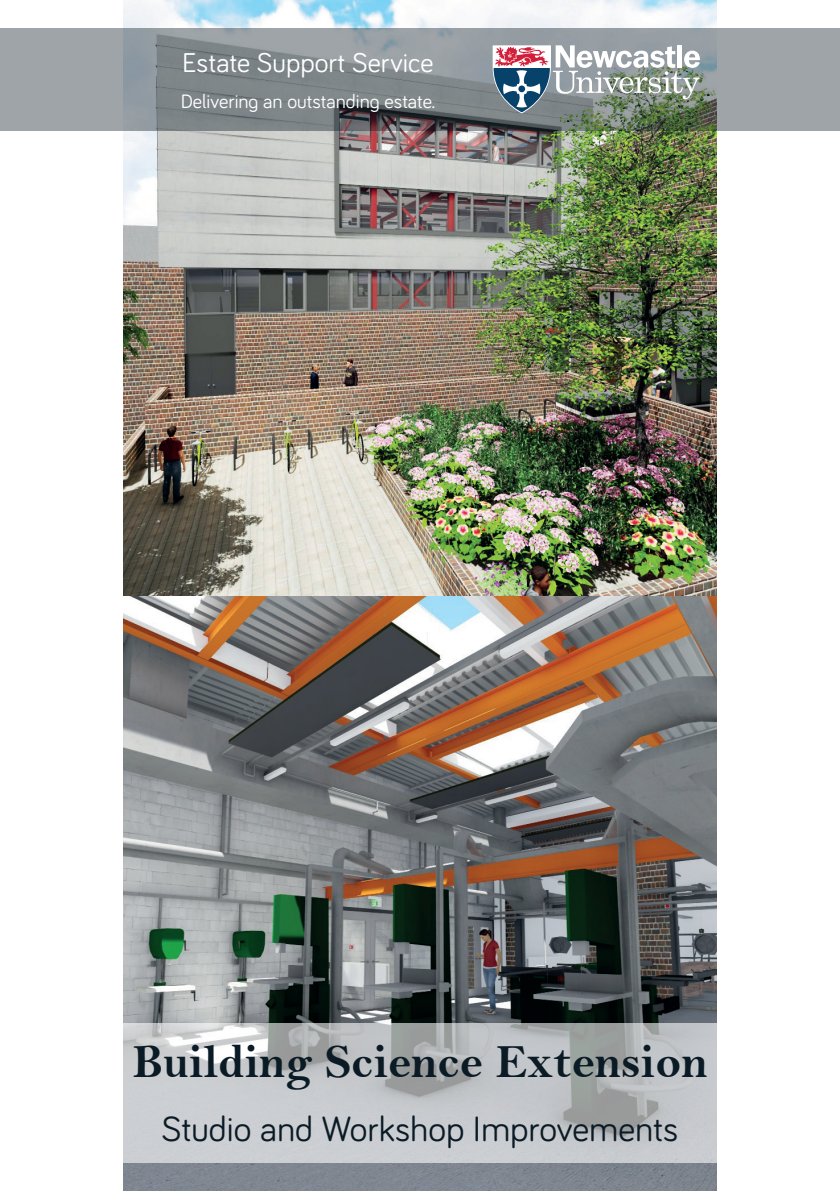
<style>
.page{position:relative;width:840px;height:1191px;background:#fff}
.page>*{position:absolute;margin:0;border:0;box-sizing:border-box;transform-origin:0 0}
.t1{font:48px "Bell MT Bold";color:#0b1b25}
.t2{font:36px "Bariol";color:#0b1b25}
.t3{font:28px "Bariol";color:#fff}
.t4{font:20px "Bariol";color:#fff}
</style>
<div class="page">
<img style="left:123px;top:0;width:593px;height:1191px">
<svg style="left:0;top:28px;width:839px;height:102px;background:#8a9194"></svg>
<svg style="left:492px;top:45px;width:207px;height:68px"></svg>
<svg style="left:123px;top:1023px;width:594px;height:139px;background:#c0c3c5"></svg>
<h3 class="t3" style="left:182px;top:44px;width:253px">Estate Support Service</h3>
<p class="t4" style="left:180px;top:88px;width:256px">Delivering an outstanding estate.</p>
<h1 class="t1" style="left:133px;top:1033px;width:576px">Building Science Extension</h1>
<h2 class="t2" style="left:161px;top:1104px;width:518px">Studio and Workshop Improvements</h2>
</div>
